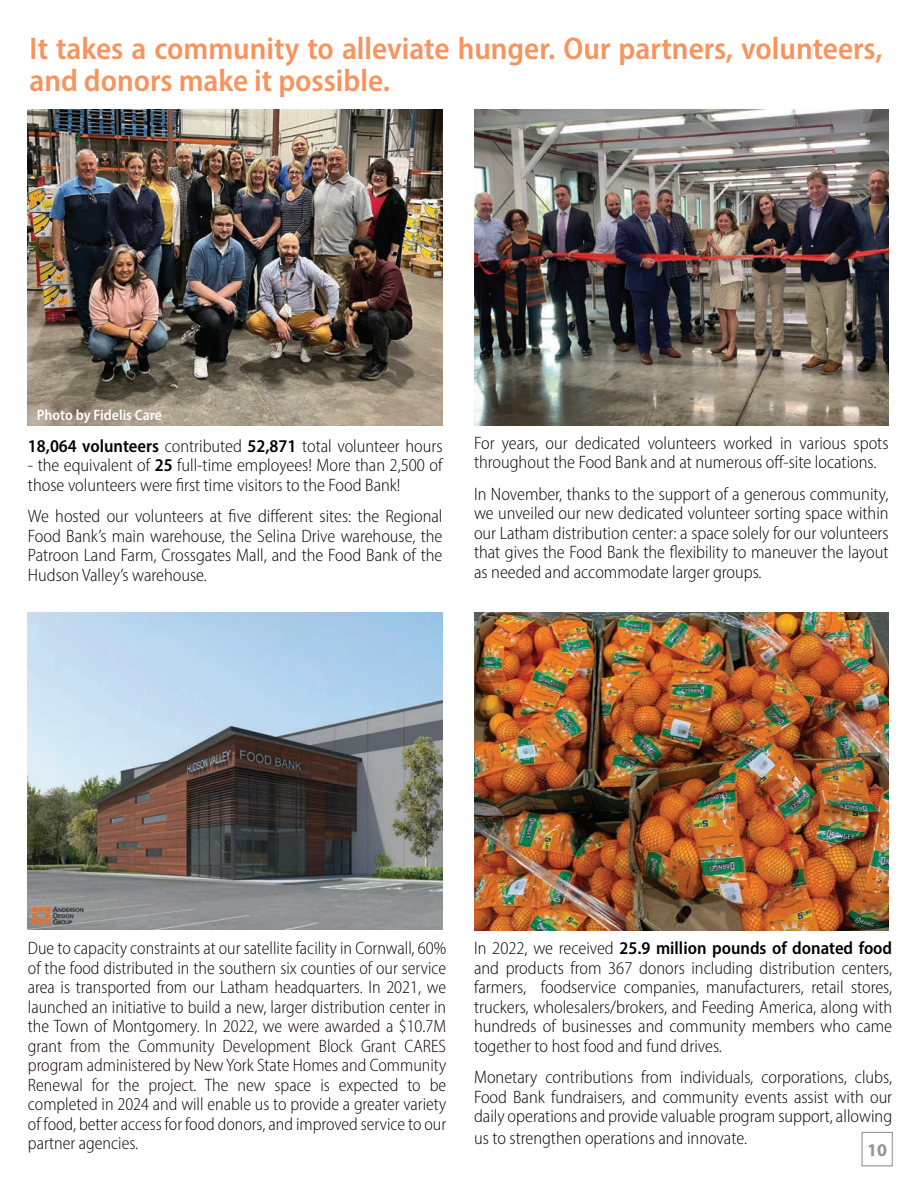
<style>
.page{position:relative;width:918px;height:1188px;background:#fff}
.page>*{position:absolute;margin:0;border:0;box-sizing:border-box;transform-origin:0 0}
.t1{font:600 semi-condensed 31.5px/31.5px "Myriad Pro";color:#f7945d}
.t2{font:300 semi-condensed 18px/19.5px "Myriad Pro";color:#040503;text-align:justify}
.t3{font:700 18px "Myriad Pro";color:#939598}
.t4{font:600 semi-condensed 15px "Myriad Pro";color:#fff}
.s1{font-weight:600}
.s2{color:#170000}
</style>
<div class="page">
<div style="left:861px;top:1132px;width:32px;height:34px;border:1px solid #939598"></div>
<img style="left:474px;top:612px;width:415px;height:318px">
<img style="left:474px;top:109px;width:415px;height:317px">
<img style="left:28px;top:109px;width:414px;height:317px">
<img style="left:28px;top:612px;width:414px;height:317px">
<h1 class="t1" style="left:29px;top:32px;width:855px">It takes a community to alleviate hunger. Our partners, volunteers, and donors make it possible.</h1>
<p class="t4" style="left:37px;top:405px;width:127px">Photo by Fidelis Care</p>
<p class="t2" style="left:28px;top:436px;width:416px"><span class="s1">18,064 volunteers</span> contributed <span class="s1">52,871</span> total volunteer hours</p>
<p class="t2" style="left:28px;top:455px;width:416px">- the equivalent of <span class="s1">25</span> full-time employees! More than 2,500 of those volunteers were first time visitors to the Food Bank!</p>
<p class="t2" style="left:28px;top:506px;width:416px">We hosted our volunteers at five different sites: the Regional Food Bank’s main warehouse, the Selina Drive warehouse, the Patroon Land Farm, Crossgates Mall, and the Food Bank of the Hudson Valley’s warehouse.</p>
<p class="t2" style="left:474px;top:433px;width:416px">For years, our dedicated volunteers worked in various spots throughout the Food Bank and at numerous off-site locations.</p>
<p class="t2" style="left:474px;top:484px;width:416px">In November, thanks to the support of a generous community, we unveiled our new dedicated volunteer sorting space within our Latham distribution center: a space solely for our volunteers that gives the Food Bank the flexibility to maneuver the layout as needed and accommodate larger groups.</p>
<p class="t2" style="left:28px;top:939px;width:420px">Due to capacity constraints at our satellite facility in Cornwall, 60% of the food distributed in the southern six counties of our service area is transported from our Latham headquarters. In 2021, we launched an initiative to build a new, larger distribution center in the Town of Montgomery. <span class="s2">In 2022, we were awarded a $10.7M grant from the Community Development Block Grant CARES program administered by New York State Homes and Community Renewal for the project.</span> The new space is expected to be completed in 2024 and will enable us to provide a greater variety of food, better access for food donors, and improved service to our partner agencies.</p>
<p class="t2" style="left:474px;top:939px;width:420px">In 2022, we received <span class="s1">25.9 million pounds of donated food </span>and products from 367 donors including distribution centers, farmers, foodservice companies, manufacturers, retail stores, truckers, wholesalers/brokers, and Feeding America, along with hundreds of businesses and community members who came together to host food and fund drives.</p>
<p class="t2" style="left:474px;top:1067px;width:420px">Monetary contributions from individuals, corporations, clubs, Food Bank fundraisers, and community events assist with our daily operations and provide valuable program support, allowing</p>
<p class="t2" style="left:474px;top:1128px;width:275px">us to strengthen operations and innovate.</p>
<p class="t3" style="left:867px;top:1138px;width:21px">10</p>
</div>
